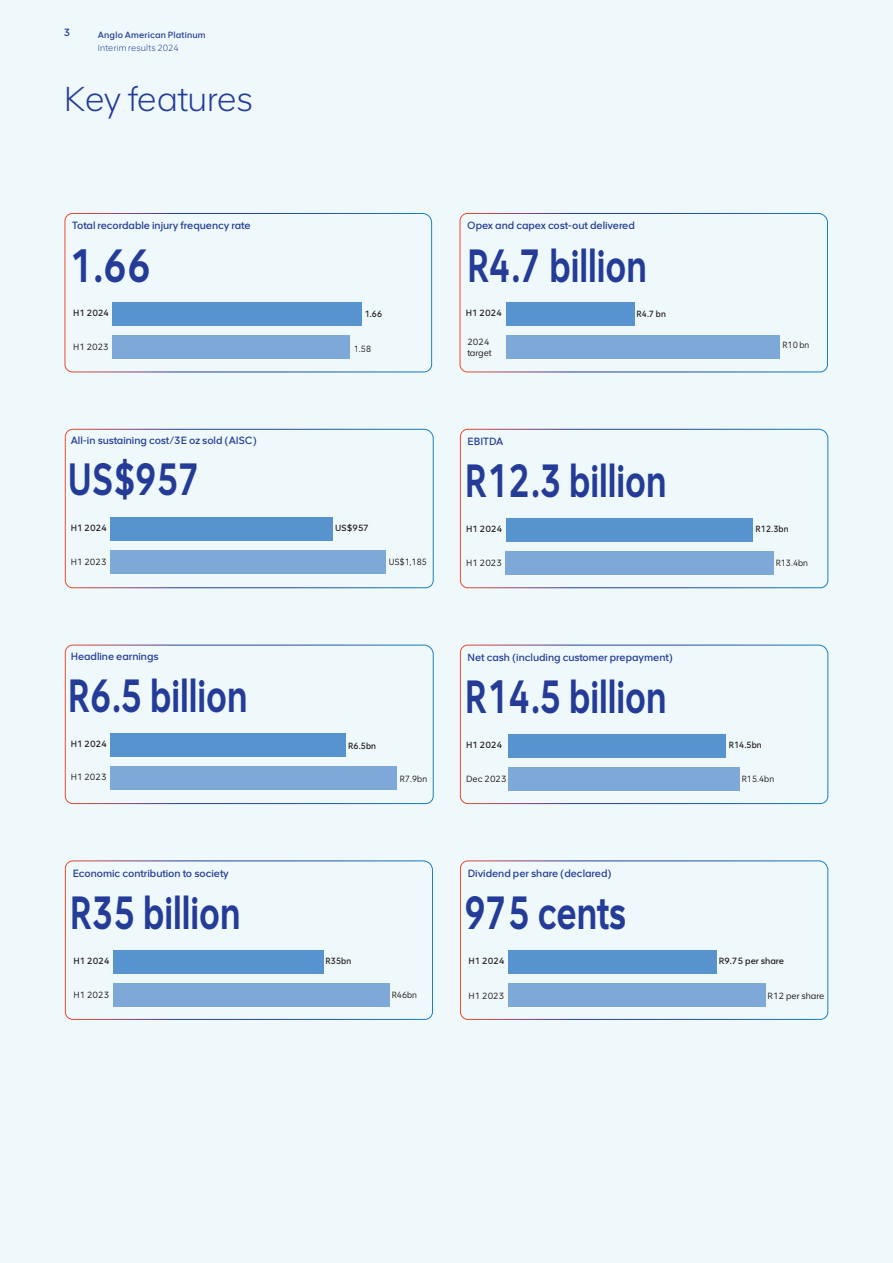
<style>
.page{position:relative;width:893px;height:1263px;background:#eff9fb}
.page>*{position:absolute;margin:0;border:0;box-sizing:border-box;transform-origin:0 0}
.t1{font:700 46.5px "AA Smart Sans";color:#243c97;scale:.75 1}
.t2{font:700 46.5px "AA Smart Sans";color:#243c97;scale:.82 1}
.t3{font:700 45.15px "AA Smart Sans";color:#243c97;scale:.77 1}
.t4{font:300 34.5px "AA Smart Sans";letter-spacing:-.025em;color:#243c97}
.t5{font:600 10.5px "AA Smart Sans";color:#243c97}
.t6{font:600 9px "AA Smart Sans";color:#231f20}
.t7{font:9px/10.8px "AA Smart Sans";color:#231f20}
.t8{font:9px "AA Smart Sans";color:#231f20;scale:.93 1}
.t9{font:600 9px "AA Smart Sans";color:#231f20;scale:.93 1}
.t10{font:600 9px "AA Smart Sans";letter-spacing:.02em;color:#243c97}
.t11{font:300 9px "AA Smart Sans";letter-spacing:.02em;color:#243c97}
</style>
<div class="page">
<svg style="left:64px;top:213px;width:368px;height:160px"></svg>
<svg style="left:459px;top:213px;width:369px;height:160px"></svg>
<svg style="left:65px;top:644px;width:369px;height:160px"></svg>
<svg style="left:460px;top:644px;width:368px;height:160px"></svg>
<svg style="left:65px;top:429px;width:369px;height:159px"></svg>
<svg style="left:460px;top:429px;width:368px;height:159px"></svg>
<svg style="left:65px;top:860px;width:368px;height:160px"></svg>
<svg style="left:460px;top:860px;width:368px;height:160px"></svg>
<p class="t5" style="left:64px;top:26px;width:8px">3</p>
<p class="t10" style="left:98px;top:29px;width:109px">Anglo American Platinum</p>
<p class="t11" style="left:98px;top:42px;width:83px">Interim results 2024</p>
<h3 class="t4" style="left:64px;top:77px;width:190px">Key features</h3>
<p class="t5" style="left:72px;top:219px;width:180px">Total recordable injury frequency rate</p>
<p class="t5" style="left:467px;top:219px;width:169px">Opex and capex cost-out delivered</p>
<h1 class="t2" style="left:69px;top:236px;width:101px">1.66</h1>
<p class="t6" style="left:73px;top:307px;width:38px">H1 2024</p>
<p class="t7" style="left:73px;top:341px;width:37px">H1 2023</p>
<p class="t9" style="left:365px;top:308px;width:21px">1.66</p>
<p class="t8" style="left:354px;top:343px;width:20px">1.58</p>
<h1 class="t1" style="left:467px;top:236px;width:241px">R4.7 billion</h1>
<p class="t6" style="left:466px;top:307px;width:38px">H1 2024</p>
<p class="t7" style="left:467px;top:337px;width:26px">2024 target</p>
<p class="t9" style="left:636px;top:308px;width:33px">R4.7 bn</p>
<p class="t8" style="left:782px;top:339px;width:31px">R10 bn</p>
<p class="t5" style="left:71px;top:434px;width:187px">All-in sustaining cost/3E oz sold (AISC)</p>
<p class="t5" style="left:468px;top:435px;width:37px">EBITDA</p>
<h2 class="t3" style="left:68px;top:450px;width:175px">US$957</h2>
<p class="t6" style="left:71px;top:522px;width:38px">H1 2024</p>
<p class="t7" style="left:71px;top:556px;width:37px">H1 2023</p>
<p class="t6" style="left:335px;top:522px;width:36px">US$957</p>
<p class="t8" style="left:389px;top:556px;width:42px">US$1,185</p>
<h1 class="t1" style="left:465px;top:451px;width:271px">R12.3 billion</h1>
<p class="t6" style="left:466px;top:523px;width:38px">H1 2024</p>
<p class="t7" style="left:466px;top:557px;width:37px">H1 2023</p>
<p class="t9" style="left:756px;top:523px;width:37px">R12.3bn</p>
<p class="t8" style="left:776px;top:557px;width:36px">R13.4bn</p>
<p class="t5" style="left:71px;top:649px;width:89px">Headline earnings</p>
<p class="t5" style="left:468px;top:650px;width:207px">Net cash (including customer prepayment)</p>
<h1 class="t1" style="left:68px;top:666px;width:241px">R6.5 billion</h1>
<p class="t6" style="left:71px;top:738px;width:38px">H1 2024</p>
<p class="t7" style="left:71px;top:771px;width:37px">H1 2023</p>
<p class="t9" style="left:348px;top:740px;width:31px">R6.5bn</p>
<p class="t8" style="left:400px;top:773px;width:31px">R7.9bn</p>
<h1 class="t1" style="left:465px;top:667px;width:271px">R14.5 billion</h1>
<p class="t6" style="left:466px;top:739px;width:38px">H1 2024</p>
<p class="t7" style="left:466px;top:773px;width:42px">Dec 2023</p>
<p class="t9" style="left:729px;top:739px;width:37px">R14.5bn</p>
<p class="t8" style="left:742px;top:773px;width:36px">R15.4bn</p>
<p class="t5" style="left:73px;top:866px;width:158px">Economic contribution to society</p>
<p class="t5" style="left:468px;top:866px;width:145px">Dividend per share (declared)</p>
<h1 class="t1" style="left:70px;top:883px;width:229px">R35 billion</h1>
<p class="t6" style="left:73px;top:955px;width:38px">H1 2024</p>
<p class="t7" style="left:73px;top:989px;width:37px">H1 2023</p>
<p class="t9" style="left:326px;top:955px;width:29px">R35bn</p>
<p class="t8" style="left:392px;top:989px;width:29px">R46bn</p>
<h1 class="t1" style="left:465px;top:883px;width:217px">975 cents</h1>
<p class="t6" style="left:469px;top:955px;width:38px">H1 2024</p>
<p class="t7" style="left:469px;top:990px;width:37px">H1 2023</p>
<p class="t6" style="left:719px;top:955px;width:67px">R9.75 per share</p>
<p class="t7" style="left:768px;top:990px;width:58px">R12 per share</p>
</div>
